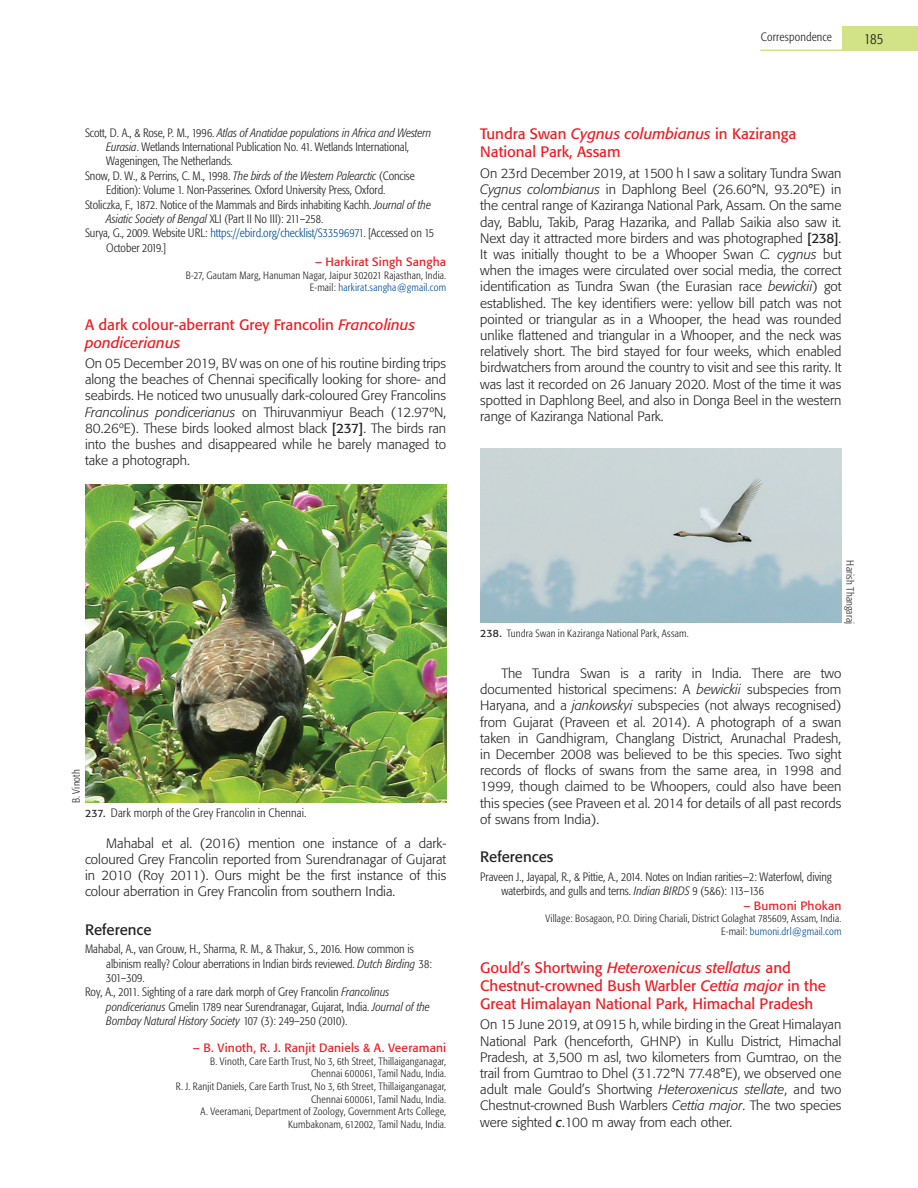
<style>
.page{position:relative;width:918px;height:1188px;background:#fff}
.page>*{position:absolute;margin:0;border:0;box-sizing:border-box;transform-origin:0 0}
.t1{font:15px/18px "Formata";color:#ee1d23}
.t2{font:15px "Formata";color:#231f20}
.t3{font:300 condensed 15px "Formata";color:#231f20}
.t4{font:300 13.5px/16.2px "Formata";color:#231f20;text-align:justify}
.t5{font:300 condensed 12px/14.4px "Formata";color:#231f20}
.t6{font:italic 300 condensed 12px "Formata";letter-spacing:-.005em;color:#231f20}
.t7{font:12px "Formata";letter-spacing:.015em;color:#ee1d23}
.t8{font:300 condensed 10.5px/12.6px "Formata";letter-spacing:.015em;color:#231f20;text-align:right}
.s1{font-style:normal}
.s2{font-style:italic}
.s3{color:#014d95}
.s4{font-weight:400}
.s5{font-weight:400;font-stretch:normal;font-size:10.5px}
.s6{font-weight:400;font-stretch:normal}
.s7{font-weight:400;font-style:italic}
</style>
<div class="page">
<div style="left:842px;top:26px;width:76px;height:24px;background:#d2e287"></div>
<hr style="left:760px;top:50px;width:158px;height:1px;background:#d2e287">
<img style="left:85px;top:484px;width:361px;height:319px">
<img style="left:480px;top:448px;width:361px;height:174px">
<p class="t6" style="left:85px;top:126px;width:348px"><span class="s1">Scott, D. A., &amp; Rose, P. M., 1996.</span> Atlas of Anatidae populations in Africa and Western</p>
<p class="t5" style="left:106px;top:140px;width:304px"><span class="s2">Eurasia</span>. Wetlands International Publication No. 41. Wetlands International,</p>
<p class="t5" style="left:106px;top:154px;width:128px">Wageningen, The Netherlands.</p>
<p class="t5" style="left:85px;top:169px;width:331px">Snow, D. W., &amp; Perrins, C. M., 1998. <span class="s2">The birds of the Western Palearctic</span> (Concise</p>
<p class="t5" style="left:106px;top:183px;width:281px">Edition): Volume 1. Non-Passerines. Oxford University Press, Oxford.</p>
<p class="t5" style="left:85px;top:197px;width:348px">Stoliczka, F., 1872. Notice of the Mammals and Birds inhabiting Kachh. <span class="s2">Journal of the</span></p>
<p class="t5" style="left:106px;top:212px;width:219px"><span class="s2">Asiatic Society of Bengal</span> XLI (Part II No III): 211–258.</p>
<p class="t5" style="left:85px;top:226px;width:351px">Surya, G., 2009. Website URL: <span class="s3">https://ebird.org/checklist/S33596971</span>. [Accessed on 15</p>
<p class="t5" style="left:106px;top:241px;width:61px">October 2019.]</p>
<p class="t7" style="left:315px;top:255px;width:133px">– Harkirat Singh Sangha</p>
<p class="t8" style="left:186px;top:269px;width:262px">B-27, Gautam Marg, Hanuman Nagar, Jaipur 302021 Rajasthan, India.<br>E-mail: <span class="s3">harkirat.sangha@gmail.com</span></p>
<p class="t1" style="left:85px;top:315px;width:332px">A dark colour-aberrant Grey Francolin <span class="s2">Francolinus pondicerianus</span></p>
<p class="t4" style="left:85px;top:355px;width:363px">On 05 December 2019, BV was on one of his routine birding trips along the beaches of Chennai specifically looking for shore- and seabirds. He noticed two unusually dark-coloured Grey Francolins <span class="s2">Francolinus pondicerianus</span> on Thiruvanmiyur Beach (12.97ºN, 80.26ºE). These birds looked almost black <span class="s4">[237]</span>. The birds ran into the bushes and disappeared while he barely managed to take a photograph.</p>
<p class="t5" style="left:761px;top:29px;width:73px">Correspondence</p>
<p class="t3" style="left:864px;top:30px;width:21px">185</p>
<p class="t1" style="left:480px;top:125px;width:318px">Tundra Swan <span class="s2">Cygnus columbianus</span> in Kaziranga<br>National Park, Assam</p>
<p class="t4" style="left:480px;top:165px;width:363px">On 23rd December 2019, at 1500 h I saw a solitary Tundra Swan <span class="s2">Cygnus colombianus</span> in Daphlong Beel (26.60°N, 93.20°E) in the central range of Kaziranga National Park, Assam. On the same day, Bablu, Takib, Parag Hazarika, and Pallab Saikia also saw it.<br>Next day it attracted more birders and was photographed <span class="s4">[238]</span>.<br>It was initially thought to be a Whooper Swan <span class="s2">C. cygnus</span> but when the images were circulated over social media, the correct identification as Tundra Swan (the Eurasian race <span class="s2">bewickii</span>) got established. The key identifiers were: yellow bill patch was not pointed or triangular as in a Whooper, the head was rounded unlike flattened and triangular in a Whooper, and the neck was relatively short. The bird stayed for four weeks, which enabled birdwatchers from around the country to visit and see this rarity. It was last it recorded on 26 January 2020. Most of the time it was spotted in Daphlong Beel, and also in Donga Beel in the western range of Kaziranga National Park.</p>
<p class="t8" style="left:70px;top:803px;width:36px;rotate:-90deg">B. Vinoth</p>
<p class="t5" style="left:85px;top:806px;width:223px"><span class="s5">237.</span> Dark morph of the Grey Francolin in Chennai.</p>
<p class="t4" style="left:85px;top:835px;width:363px;text-indent:21px">Mahabal et al. (2016) mention one instance of a dark&shy;coloured Grey Francolin reported from Surendranagar of Gujarat in 2010 (Roy 2011). Ours might be the first instance of this colour aberration in Grey Francolin from southern India.</p>
<p class="t2" style="left:85px;top:920px;width:68px">Reference</p>
<p class="t5" style="left:85px;top:942px;width:330px">Mahabal, A., van Grouw, H., Sharma, R. M., &amp; Thakur, S., 2016. How common is</p>
<p class="t5" style="left:106px;top:956px;width:327px">albinism really? Colour aberrations in Indian birds reviewed. <span class="s2">Dutch Birding</span> 38:</p>
<p class="t5" style="left:106px;top:971px;width:40px">301–309.</p>
<p class="t5" style="left:85px;top:985px;width:306px">Roy, A., 2011. Sighting of a rare dark morph of Grey Francolin <span class="s2">Francolinus</span></p>
<p class="t5" style="left:106px;top:1000px;width:325px"><span class="s2">pondicerianus</span> Gmelin 1789 near Surendranagar, Gujarat, India. <span class="s2">Journal of the</span></p>
<p class="t6" style="left:106px;top:1014px;width:243px">Bombay Natural History Society <span class="s1">107 (3): 249–250 (2010).</span></p>
<p class="t7" style="left:193px;top:1041px;width:255px">– B. Vinoth, R. J. Ranjit Daniels &amp; A. Veeramani</p>
<p class="t8" style="left:176px;top:1055px;width:272px">B. Vinoth, Care Earth Trust, No 3, 6th Street, Thillaiganganagar,<br>Chennai 600061, Tamil Nadu, India.<br>R. J. Ranjit Daniels, Care Earth Trust, No 3, 6th Street, Thillaiganganagar, Chennai 600061, Tamil Nadu, India.<br>A. Veeramani, Department of Zoology, Government Arts College, Kumbakonam, 612002, Tamil Nadu, India.</p>
<p class="t8" style="left:856px;top:560px;width:65px;rotate:90deg">Harish Thangaraj</p>
<p class="t8" style="left:480px;top:627px;width:210px"><span class="s6">238.</span> Tundra Swan in Kaziranga National Park, Assam.</p>
<p class="t4" style="left:480px;top:665px;width:363px;text-indent:21px">The Tundra Swan is a rarity in India. There are two documented historical specimens: A <span class="s2">bewickii</span> subspecies from Haryana, and a <span class="s2">jankowskyi</span> subspecies (not always recognised) from Gujarat (Praveen et al. 2014). A photograph of a swan taken in Gandhigram, Changlang District, Arunachal Pradesh, in December 2008 was believed to be this species. Two sight records of flocks of swans from the same area, in 1998 and 1999, though claimed to be Whoopers, could also have been this species (see Praveen et al. 2014 for details of all past records of swans from India).</p>
<p class="t2" style="left:480px;top:848px;width:75px">References</p>
<p class="t5" style="left:502px;top:870px;width:332px;text-indent:-21px">Praveen J., Jayapal, R., &amp; Pittie, A., 2014. Notes on Indian rarities—2: Waterfowl, diving waterbirds, and gulls and terns. <span class="s2">Indian BIRDS</span> 9 (5&amp;6): 113–136</p>
<p class="t7" style="left:743px;top:898px;width:100px">– Bumoni Phokan</p>
<p class="t8" style="left:545px;top:912px;width:298px">Village: Bosagaon, P.O. Diring Chariali, District Golaghat 785609, Assam, India.<br>E-mail: <span class="s3">bumoni.drl@gmail.com</span></p>
<p class="t1" style="left:480px;top:959px;width:347px">Gould’s Shortwing <span class="s2">Heteroxenicus stellatus</span> and<br>Chestnut-crowned Bush Warbler <span class="s2">Cettia major</span> in the<br>Great Himalayan National Park, Himachal Pradesh</p>
<p class="t4" style="left:480px;top:1017px;width:363px">On 15 June 2019, at 0915 h, while birding in the Great Himalayan National Park (henceforth, GHNP) in Kullu District, Himachal Pradesh, at 3,500 m asl, two kilometers from Gumtrao, on the trail from Gumtrao to Dhel (31.72°N 77.48°E), we observed one adult male Gould’s Shortwing <span class="s2">Heteroxenicus stellate</span>, and two Chestnut-crowned Bush Warblers <span class="s2">Cettia major</span>. The two species were sighted <span class="s7">c</span>.100 m away from each other.</p>
</div>
